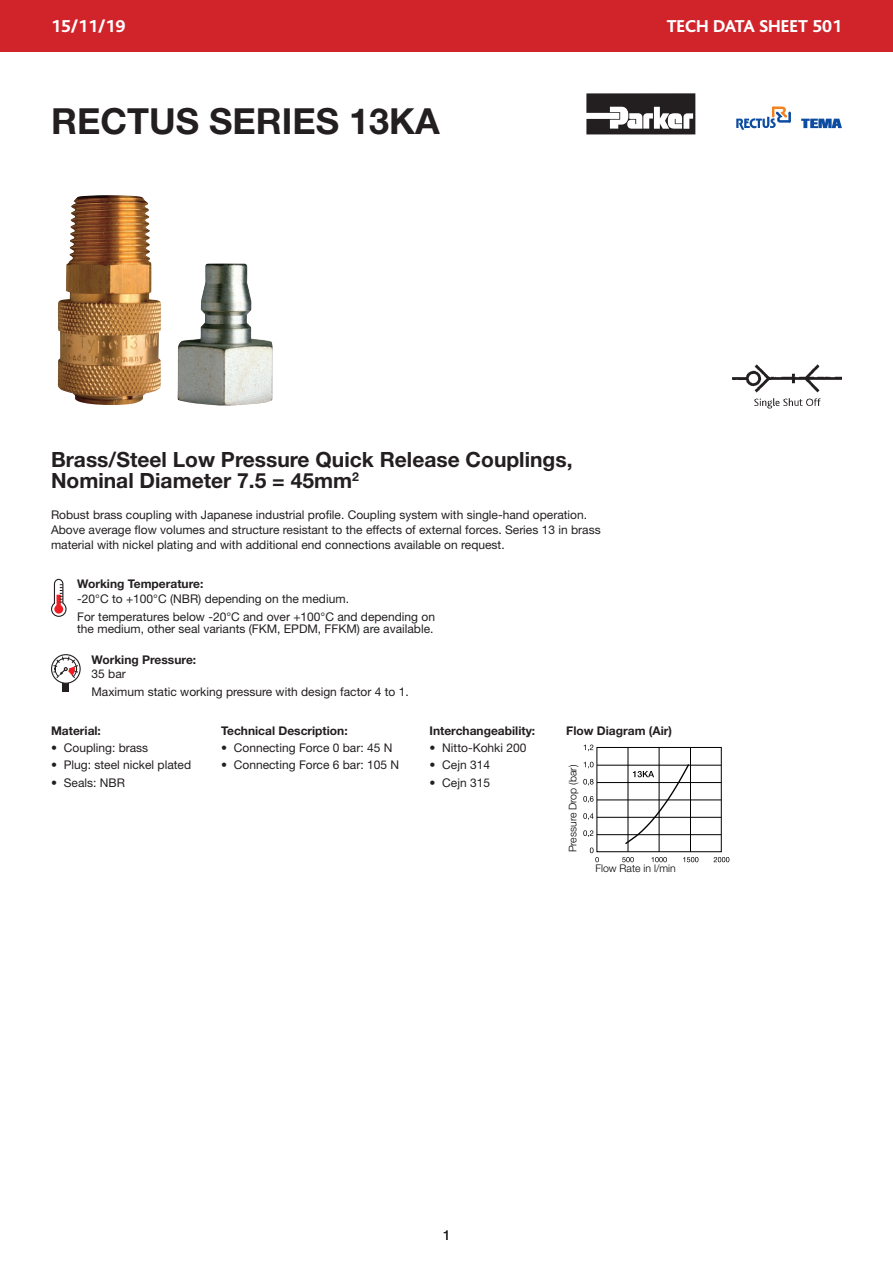
<style>
.page{position:relative;width:893px;height:1263px;background:#fff}
.page>*{position:absolute;margin:0;border:0;box-sizing:border-box;transform-origin:0 0}
.t1{font:700 36px "Helvetica Neue";color:#231f20}
.t2{font:700 21px/21px "Helvetica Neue";color:#231f20}
.t3{font:800 18px "Bliss";color:#fff}
.t4{font:13.5px "Helvetica Neue";color:#231f20}
.t5{font:12px/15px "Helvetica Neue";color:#231f20}
.t6{font:700 12px "Helvetica Neue";color:#231f20}
.t7{font:300 12px "Helvetica Neue LT Std";color:#000}
.t8{font:700 12px "Helvetica Neue LT Std";color:#000}
.t9{font:300 10.5px "Helvetica Neue LT Std";color:#000}
</style>
<div class="page">
<div style="left:0;top:0;width:893px;height:51px;background:#d1232a"></div>
<svg style="left:736px;top:106px;width:55px;height:24px"></svg>
<svg style="left:801px;top:119px;width:41px;height:9px"></svg>
<svg style="left:586px;top:93px;width:109px;height:41px"></svg>
<img style="left:732px;top:364px;width:110px;height:44px">
<svg style="left:51px;top:579px;width:16px;height:38px"></svg>
<div style="left:63px;top:681px;width:6px;height:10px;background:#231f20"></div>
<svg style="left:52px;top:655px;width:28px;height:28px"></svg>
<div style="left:51px;top:654px;width:30px;height:30px;border:1px solid #231f20;border-radius:50%"></div>
<svg style="left:53px;top:656px;width:26px;height:23px"></svg>
<img style="left:57px;top:195px;width:104px;height:210px">
<img style="left:177px;top:263px;width:96px;height:143px">
<div style="left:597px;top:747px;width:125px;height:105px;border:1px solid #000"></div>
<hr style="left:597px;top:817px;width:124px;height:1px;background:#000">
<hr style="left:597px;top:834px;width:124px;height:1px;background:#000">
<hr style="left:597px;top:765px;width:124px;height:1px;background:#000">
<hr style="left:597px;top:782px;width:124px;height:1px;background:#000">
<hr style="left:597px;top:799px;width:124px;height:1px;background:#000">
<hr style="left:690px;top:748px;width:1px;height:104px;background:#000">
<hr style="left:659px;top:747px;width:1px;height:105px;background:#000">
<hr style="left:628px;top:747px;width:1px;height:104px;background:#000">
<svg style="left:622px;top:857px;width:12px;height:5px"></svg>
<svg style="left:651px;top:857px;width:16px;height:5px"></svg>
<svg style="left:683px;top:857px;width:15px;height:5px"></svg>
<svg style="left:714px;top:857px;width:15px;height:5px"></svg>
<svg style="left:584px;top:744px;width:9px;height:7px"></svg>
<svg style="left:584px;top:762px;width:9px;height:6px"></svg>
<svg style="left:583px;top:779px;width:10px;height:6px"></svg>
<svg style="left:583px;top:796px;width:11px;height:7px"></svg>
<svg style="left:583px;top:813px;width:10px;height:7px"></svg>
<svg style="left:583px;top:830px;width:10px;height:7px"></svg>
<svg style="left:590px;top:847px;width:9px;height:15px"></svg>
<svg style="left:624px;top:763px;width:66px;height:82px"></svg>
<h3 class="t3" style="left:51px;top:17px;width:76px">15/11/19</h3>
<h3 class="t3" style="left:667px;top:16px;width:177px">TECH DATA SHEET 501</h3>
<h1 class="t1" style="left:51px;top:99px;width:390px">RECTUS SERIES 13KA</h1>
<h2 class="t2" style="left:51px;top:449px;width:523px">Brass/Steel Low Pressure Quick Release Couplings,<br>Nominal Diameter 7.5 = 45mm<sup>2</sup></h2>
<p class="t5" style="left:51px;top:507px;width:551px">Robust brass coupling with Japanese industrial profile. Coupling system with single-hand operation.<br>Above average flow volumes and structure resistant to the effects of external forces. Series 13 in brass material with nickel plating and with additional end connections available on request.</p>
<p class="t6" style="left:77px;top:576px;width:128px">Working Temperature:</p>
<p class="t5" style="left:77px;top:591px;width:273px">-20°C to +100°C (NBR) depending on the medium.</p>
<p class="t5" style="left:77px;top:610px;width:359px;line-height:12px">For temperatures below -20°C and over +100°C and depending on the medium, other seal variants (FKM, EPDM, FFKM) are available.</p>
<p class="t6" style="left:92px;top:652px;width:106px">Working Pressure:</p>
<p class="t5" style="left:92px;top:666px;width:36px">35 bar</p>
<p class="t5" style="left:92px;top:684px;width:319px">Maximum static working pressure with design factor 4 to 1.</p>
<p class="t6" style="left:51px;top:724px;width:51px">Material:</p>
<p class="t5" style="left:51px;top:740px;width:99px">• Coupling: brass</p>
<p class="t5" style="left:51px;top:757px;width:142px">• Plug: steel nickel plated</p>
<p class="t5" style="left:51px;top:774px;width:75px">• Seals: NBR</p>
<p class="t6" style="left:221px;top:724px;width:128px">Technical Description:</p>
<p class="t5" style="left:221px;top:740px;width:173px">• Connecting Force 0 bar: 45 N</p>
<p class="t5" style="left:221px;top:757px;width:179px">• Connecting Force 6 bar: 105 N</p>
<p class="t7" style="left:327px;top:738px;width:59px">• Cejn 314</p>
<p class="t7" style="left:327px;top:751px;width:59px">• Cejn 315</p>
<p class="t6" style="left:429px;top:724px;width:107px">Interchangeability:</p>
<p class="t5" style="left:429px;top:740px;width:99px">• Nitto-Kohki 200</p>
<p class="t5" style="left:429px;top:757px;width:62px">• Cejn 314</p>
<p class="t5" style="left:429px;top:774px;width:62px">• Cejn 315</p>
<p class="t6" style="left:566px;top:724px;width:107px">Flow Diagram (Air)</p>
<p class="t8" style="left:569px;top:727px;width:17px">Air</p>
<p class="t9" style="left:566px;top:852px;width:89px;rotate:-90deg">Pressure Drop (bar)</p>
<p class="t9" style="left:595px;top:862px;width:82px">Flow Rate in l/min</p>
<p class="t4" style="left:443px;top:1227px;width:9px">1</p>
</div>
